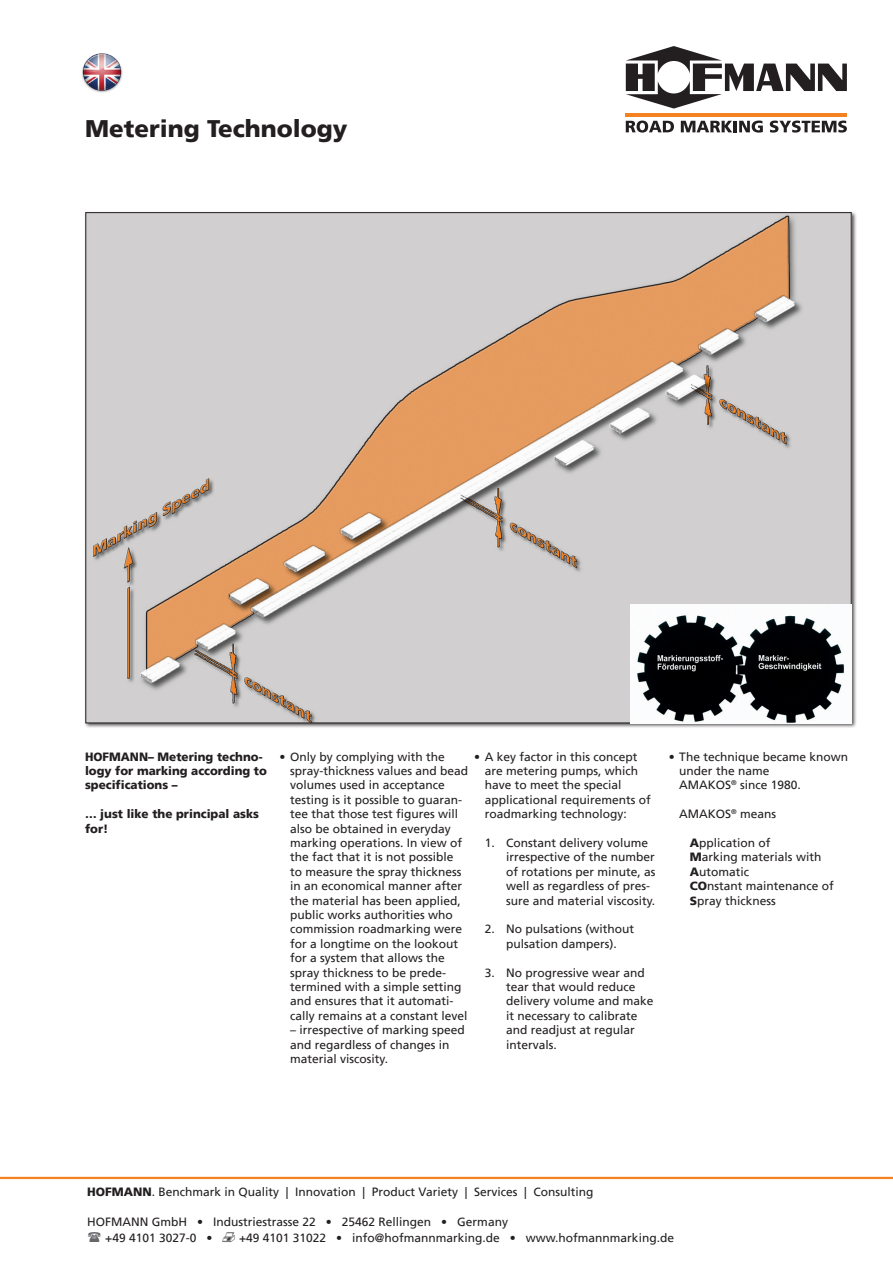
<style>
.page{position:relative;width:893px;height:1263px;background:#fff}
.page>*{position:absolute;margin:0;border:0;box-sizing:border-box;transform-origin:0 0}
.t1{font:900 24px "Frutiger";color:#231f20}
.t2{font:12px/14.4px "Frutiger";color:#231f20}
.t3{font:900 12px/14.4px "Frutiger";color:#231f20}
.s1{font-weight:900}
.s2{font-family:"Mar Vo Sym";font-size:13.5px;color:#fff}
</style>
<div class="page">
<div style="left:84px;top:211px;width:773px;height:517px;background:#231f20;opacity:.75"></div>
<img style="left:88px;top:214px;width:761px;height:507px">
<img style="left:631px;top:605px;width:220px;height:118px">
<hr style="left:626px;top:113px;width:221px;height:3px;background:#f58220">
<svg style="left:626px;top:46px;width:221px;height:63px"></svg>
<svg style="left:626px;top:121px;width:48px;height:12px"></svg>
<svg style="left:681px;top:121px;width:82px;height:12px"></svg>
<svg style="left:770px;top:121px;width:77px;height:12px"></svg>
<img style="left:82px;top:53px;width:41px;height:40px">
<hr style="left:0;top:1177px;width:893px;height:2px;background:#f58220">
<h1 class="t1" style="left:85px;top:114px;width:264px">Metering Technology</h1>
<p class="t3" style="left:85px;top:749px;width:183px">HOFMANN– Metering techno&shy;logy for marking according to specifications –</p>
<p class="t3" style="left:85px;top:807px;width:175px">… just like the principal asks for!</p>
<p class="t2" style="left:485px;top:749px;width:168px;text-indent:-11px">• A key factor in this concept are metering pumps, which have to meet the special applicational requirements of roadmarking technology:</p>
<p class="t2" style="left:506px;top:836px;width:151px;text-indent:-21px">1. Constant delivery volume irrespective of the number of rotations per minute, as well as regardless of pres&shy;sure and material viscosity.</p>
<p class="t2" style="left:485px;top:922px;width:151px;text-align:center">2. No pulsations (without pulsation dampers).</p>
<p class="t2" style="left:506px;top:965px;width:149px;text-indent:-21px">3. No progressive wear and tear that would reduce delivery volume and make it necessary to calibrate and readjust at regular intervals.</p>
<p class="t2" style="left:290px;top:749px;width:180px;text-indent:-11px">• Only by complying with the spray-thickness values and bead volumes used in acceptance testing is it possible to guaran&shy;tee that those test figures will also be obtained in everyday marking operations. In view of the fact that it is not possible to measure the spray thickness in an economical manner after the material has been applied, public works authorities who commission roadmarking were for a longtime on the lookout for a system that allows the spray thickness to be prede&shy;termined with a simple setting and ensures that it automati&shy;cally remains at a constant level</p>
<p class="t2" style="left:290px;top:1023px;width:176px">– irrespective of marking speed and regardless of changes in material viscosity.</p>
<p class="t2" style="left:679px;top:749px;width:170px;text-indent:-11px">• The technique became known under the name<br>AMAKOS<sup>®</sup> since 1980.</p>
<p class="t2" style="left:679px;top:807px;width:98px">AMAKOS<sup>®</sup> means</p>
<p class="t2" style="left:690px;top:836px;width:146px"><span class="s1">A</span>pplication of<br><span class="s1">M</span>arking materials with<br><span class="s1">A</span>utomatic<br><span class="s1">CO</span>nstant maintenance of<br><span class="s1">S</span>pray thickness</p>
<p class="t2" style="left:87px;top:1185px;width:508px"><span class="s1">HOFMANN</span>. Benchmark in Quality | Innovation | Product Variety | Services | Consulting</p>
<p class="t2" style="left:105px;top:1214px;width:570px;line-height:16.2px;text-indent:-18px">HOFMANN GmbH • Industriestrasse 22 • 25462 Rellingen • Germany<br>+49 4101 3027-0 • <span class="s2">v</span> +49 4101 31022 • info@hofmannmarking.de • www.hofmannmarking.de</p>
</div>
